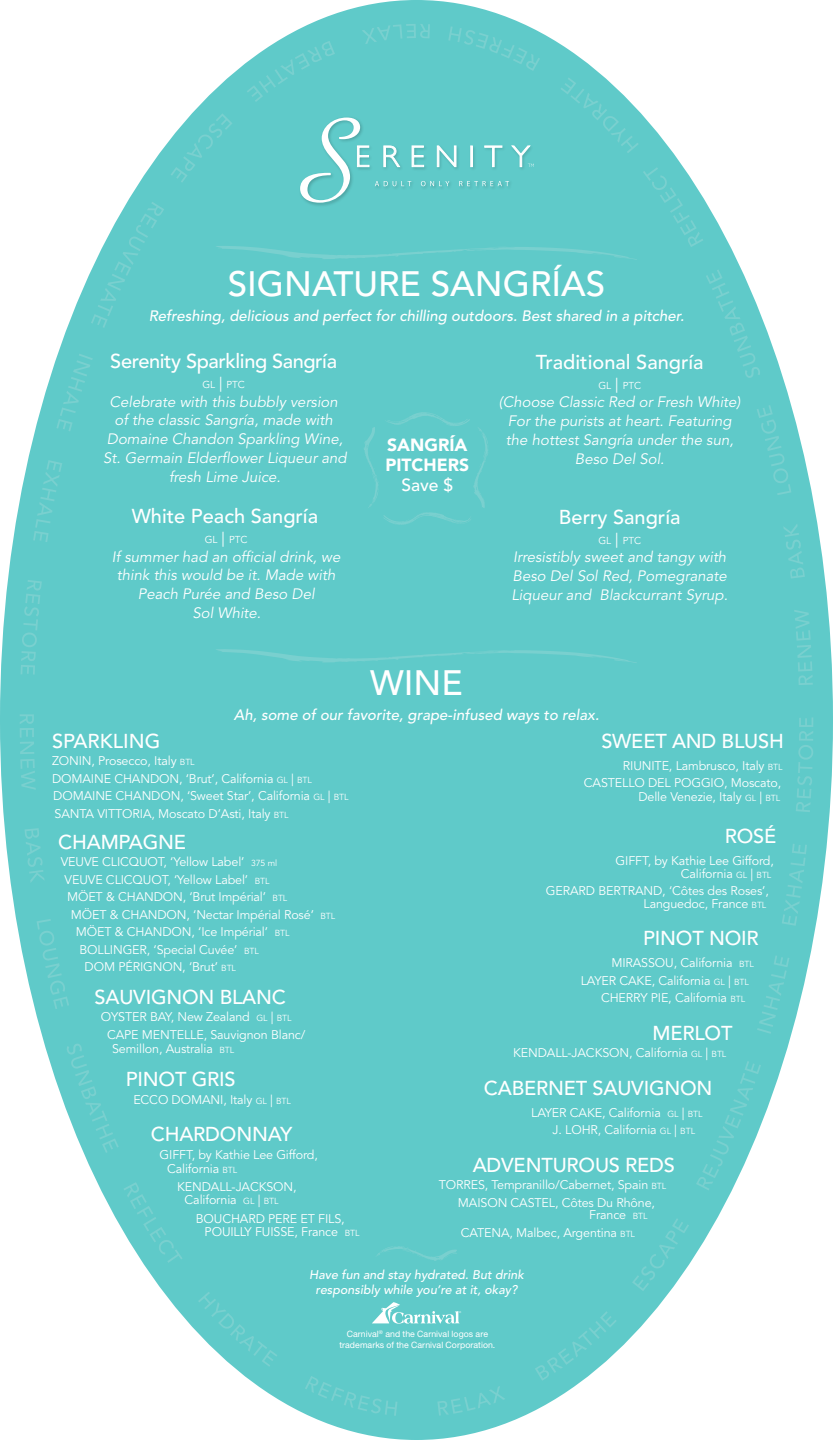
<style>
.page{position:relative;width:833px;height:1440px;background:#fff}
.page>*{position:absolute;margin:0;border:0;box-sizing:border-box;transform-origin:0 0}
.t1{font:500 35px "Avenir LT Std";color:#fff}
.t2{font:500 20px "Avenir LT Std";letter-spacing:-.01em;color:#fff}
.t3{font:900 17.5px/20px "Avenir LT Std";color:#fff}
.t4{font:500 17.5px "Avenir LT Std";color:#fff}
.t5{font:italic 15px/18.8px "Avenir LT Std";color:#fff;text-align:center}
.t6{font:italic 500 15px "Avenir LT Std";color:#fff}
.t7{font:12.5px/13.8px "Avenir LT Std";letter-spacing:-.01em;color:#fff}
.t8{font:italic 500 12.5px "Avenir LT Std";color:#fff}
.t9{font:10px "Avenir LT Std";letter-spacing:-.01em;color:#fff}
.t10{font:8.75px "Helvetica Neue LT Std";letter-spacing:.01em;color:#fff}
.s1{font-size:15px}
.s2{font-size:8.75px}
</style>
<div class="page">
<div style="left:0;top:0;width:832px;height:1440px;background:#5fcac9;border-radius:50%"></div>
<svg style="left:198px;top:1292px;width:79px;height:75px"></svg>
<svg style="left:305px;top:1376px;width:92px;height:40px"></svg>
<svg style="left:437px;top:1386px;width:68px;height:30px"></svg>
<svg style="left:535px;top:1311px;width:81px;height:70px"></svg>
<svg style="left:632px;top:1219px;width:57px;height:72px"></svg>
<svg style="left:696px;top:1061px;width:65px;height:129px"></svg>
<svg style="left:757px;top:956px;width:32px;height:78px"></svg>
<svg style="left:782px;top:844px;width:24px;height:82px"></svg>
<svg style="left:796px;top:717px;width:17px;height:95px"></svg>
<svg style="left:794px;top:610px;width:18px;height:75px"></svg>
<svg style="left:783px;top:524px;width:21px;height:55px"></svg>
<svg style="left:757px;top:405px;width:34px;height:90px"></svg>
<svg style="left:706px;top:269px;width:54px;height:109px"></svg>
<svg style="left:91px;top:202px;width:73px;height:126px"></svg>
<svg style="left:56px;top:354px;width:37px;height:77px"></svg>
<svg style="left:33px;top:460px;width:29px;height:82px"></svg>
<svg style="left:21px;top:580px;width:21px;height:95px"></svg>
<svg style="left:20px;top:714px;width:16px;height:76px"></svg>
<svg style="left:25px;top:828px;width:20px;height:54px"></svg>
<svg style="left:37px;top:919px;width:32px;height:90px"></svg>
<svg style="left:67px;top:1044px;width:52px;height:109px"></svg>
<svg style="left:123px;top:1182px;width:59px;height:81px"></svg>
<svg style="left:216px;top:649px;width:421px;height:14px"></svg>
<svg style="left:170px;top:24px;width:533px;height:236px"></svg>
<svg style="left:377px;top:1246px;width:80px;height:15px"></svg>
<svg style="left:364px;top:412px;width:124px;height:113px"></svg>
<svg style="left:372px;top:1302px;width:89px;height:22px"></svg>
<div style="left:394px;top:1359px;width:45px;height:45px;border:1px solid #ec008c;border-radius:50%"></div>
<p class="t1" style="left:228px;top:264px;width:379px">SIGNATURE SANGRÍAS</p>
<p class="t6" style="left:149px;top:308px;width:537px">Refreshing, delicious and perfect for chilling outdoors. Best shared in a pitcher.</p>
<p class="t2" style="left:110px;top:349px;width:228px">Serenity Sparkling Sangría</p>
<p class="t9" style="left:202px;top:379px;width:44px">GL <span class="s1">|</span> PTC</p>
<p class="t5" style="left:103px;top:393px;width:245px">Celebrate with this bubbly version of the classic Sangría, made with<br>Domaine Chandon Sparkling Wine,<br>St. Germain Elderflower Liqueur and fresh Lime Juice.</p>
<p class="t2" style="left:132px;top:504px;width:188px">White Peach Sangría</p>
<p class="t9" style="left:205px;top:534px;width:44px">GL <span class="s1">|</span> PTC</p>
<p class="t5" style="left:112px;top:548px;width:230px">If summer had an official drink, we</p>
<p class="t5" style="left:117px;top:566px;width:220px">think this would be it. Made with<br>Peach Purée and Beso Del<br>Sol White.</p>
<p class="t3" style="left:385px;top:435px;width:85px">SANGRÍA<br>PITCHERS</p>
<p class="t4" style="left:401px;top:475px;width:53px">Save $</p>
<p class="t2" style="left:535px;top:350px;width:169px">Traditional Sangría</p>
<p class="t9" style="left:598px;top:379px;width:44px">GL <span class="s1">|</span> PTC</p>
<p class="t5" style="left:499px;top:393px;width:243px">(Choose Classic Red or Fresh White)</p>
<p class="t5" style="left:507px;top:412px;width:225px">For the purists at heart. Featuring</p>
<p class="t5" style="left:506px;top:431px;width:229px">the hottest Sangría under the sun,</p>
<p class="t5" style="left:575px;top:449px;width:91px">Beso Del Sol.</p>
<p class="t2" style="left:559px;top:505px;width:123px">Berry Sangría</p>
<p class="t9" style="left:598px;top:534px;width:44px">GL <span class="s1">|</span> PTC</p>
<p class="t5" style="left:511px;top:548px;width:218px;text-align:justify">Irresistibly sweet and tangy with Beso Del Sol Red, Pomegranate Liqueur and Blackcurrant Syrup.</p>
<p class="t1" style="left:370px;top:662px;width:94px">WINE</p>
<p class="t6" style="left:234px;top:706px;width:367px">Ah, some of our favorite, grape-infused ways to relax.</p>
<p class="t2" style="left:52px;top:729px;width:110px">SPARKLING</p>
<p class="t7" style="left:52px;top:754px;width:144px">ZONIN, Prosecco, Italy <span class="s2">BTL</span></p>
<p class="t7" style="left:52px;top:772px;width:261px">DOMAINE CHANDON, ‘Brut’, California <span class="s2">GL</span> | <span class="s2">BTL</span></p>
<p class="t7" style="left:53px;top:789px;width:297px">DOMAINE CHANDON, ‘Sweet Star’, California <span class="s2">GL</span> | <span class="s2">BTL</span></p>
<p class="t7" style="left:55px;top:807px;width:235px">SANTA VITTORIA, Moscato D’Asti, Italy <span class="s2">BTL</span></p>
<p class="t2" style="left:58px;top:830px;width:129px">CHAMPAGNE</p>
<p class="t7" style="left:61px;top:856px;width:218px">VEUVE CLICQUOT, ‘Yellow Label’ <span class="s2">375 ml</span></p>
<p class="t7" style="left:65px;top:873px;width:206px">VEUVE CLICQUOT, ‘Yellow Label’ <span class="s2">BTL</span></p>
<p class="t7" style="left:67px;top:891px;width:222px">MÖET &amp; CHANDON, ‘Brut Impérial’ <span class="s2">BTL</span></p>
<p class="t7" style="left:71px;top:908px;width:266px">MÖET &amp; CHANDON, ‘Nectar Impérial Rosé’ <span class="s2">BTL</span></p>
<p class="t7" style="left:76px;top:926px;width:215px">MÖET &amp; CHANDON, ‘Ice Impérial’ <span class="s2">BTL</span></p>
<p class="t7" style="left:80px;top:943px;width:181px">BOLLINGER, ‘Special Cuvée’ <span class="s2">BTL</span></p>
<p class="t7" style="left:85px;top:961px;width:153px">DOM PÉRIGNON, ‘Brut’ <span class="s2">BTL</span></p>
<p class="t2" style="left:95px;top:985px;width:193px">SAUVIGNON BLANC</p>
<p class="t7" style="left:101px;top:1011px;width:192px">OYSTER BAY, New Zealand <span class="s2">GL</span> | <span class="s2">BTL</span></p>
<p class="t7" style="left:107px;top:1028px;width:200px">CAPE MENTELLE, Sauvignon Blanc/</p>
<p class="t7" style="left:112px;top:1042px;width:124px">Semillon, Australia <span class="s2">BTL</span></p>
<p class="t2" style="left:126px;top:1068px;width:111px">PINOT GRIS</p>
<p class="t7" style="left:133px;top:1093px;width:159px">ECCO DOMANI, Italy <span class="s2">GL</span> | <span class="s2">BTL</span></p>
<p class="t2" style="left:151px;top:1123px;width:143px">CHARDONNAY</p>
<p class="t7" style="left:160px;top:1148px;width:160px">GIFFT, by Kathie Lee Gifford,</p>
<p class="t7" style="left:167px;top:1162px;width:72px">California <span class="s2">BTL</span></p>
<p class="t7" style="left:177px;top:1181px;width:121px">KENDALL-JACKSON,</p>
<p class="t7" style="left:185px;top:1193px;width:95px">California <span class="s2">GL</span> | <span class="s2">BTL</span></p>
<p class="t7" style="left:205px;top:1212px;width:156px;text-indent:-9px">BOUCHARD PERE ET FILS,<br>POUILLY FUISSE, France <span class="s2">BTL</span></p>
<p class="t8" style="left:309px;top:1267px;width:216px">Have fun and stay hydrated. But drink</p>
<p class="t8" style="left:315px;top:1282px;width:203px">responsibly while you’re at it, okay?</p>
<p class="t2" style="left:601px;top:729px;width:184px">SWEET AND BLUSH</p>
<p class="t7" style="left:623px;top:759px;width:161px">RIUNITE, Lambrusco, Italy <span class="s2">BTL</span></p>
<p class="t7" style="left:584px;top:776px;width:199px">CASTELLO DEL POGGIO, Moscato,</p>
<p class="t7" style="left:638px;top:790px;width:143px">Delle Venezie, Italy <span class="s2">GL</span> | <span class="s2">BTL</span></p>
<p class="t2" style="left:724px;top:825px;width:53px">ROSÉ</p>
<p class="t7" style="left:615px;top:855px;width:160px">GIFFT, by Kathie Lee Gifford,</p>
<p class="t7" style="left:680px;top:867px;width:92px">California <span class="s2">GL</span> | <span class="s2">BTL</span></p>
<p class="t7" style="left:546px;top:885px;width:224px">GERARD BERTRAND, ‘Côtes des Roses’,</p>
<p class="t7" style="left:643px;top:897px;width:124px">Languedoc, France <span class="s2">BTL</span></p>
<p class="t2" style="left:643px;top:927px;width:117px">PINOT NOIR</p>
<p class="t7" style="left:611px;top:957px;width:144px">MIRASSOU, California <span class="s2">BTL</span></p>
<p class="t7" style="left:581px;top:974px;width:169px">LAYER CAKE, California <span class="s2">GL</span> | <span class="s2">BTL</span></p>
<p class="t7" style="left:601px;top:992px;width:145px">CHERRY PIE, California <span class="s2">BTL</span></p>
<p class="t2" style="left:652px;top:1021px;width:82px">MERLOT</p>
<p class="t7" style="left:513px;top:1047px;width:215px">KENDALL-JACKSON, California <span class="s2">GL</span> | <span class="s2">BTL</span></p>
<p class="t2" style="left:484px;top:1076px;width:230px">CABERNET SAUVIGNON</p>
<p class="t7" style="left:531px;top:1106px;width:173px">LAYER CAKE, California <span class="s2">GL</span> | <span class="s2">BTL</span></p>
<p class="t7" style="left:552px;top:1124px;width:144px">J. LOHR, California <span class="s2">GL</span> | <span class="s2">BTL</span></p>
<p class="t2" style="left:472px;top:1153px;width:204px">ADVENTUROUS REDS</p>
<p class="t7" style="left:439px;top:1179px;width:229px">TORRES, Tempranillo/Cabernet, Spain <span class="s2">BTL</span></p>
<p class="t7" style="left:458px;top:1196px;width:199px">MAISON CASTEL, Côtes Du Rhône,</p>
<p class="t7" style="left:589px;top:1209px;width:60px">France <span class="s2">BTL</span></p>
<p class="t7" style="left:461px;top:1226px;width:176px">CATENA, Malbec, Argentina <span class="s2">BTL</span></p>
<p class="t10" style="left:347px;top:1329px;width:143px">Carnival<sup>®</sup> and the Carnival logos are</p>
<p class="t10" style="left:339px;top:1339px;width:157px">trademarks of the Carnival Corporation.</p>
</div>
